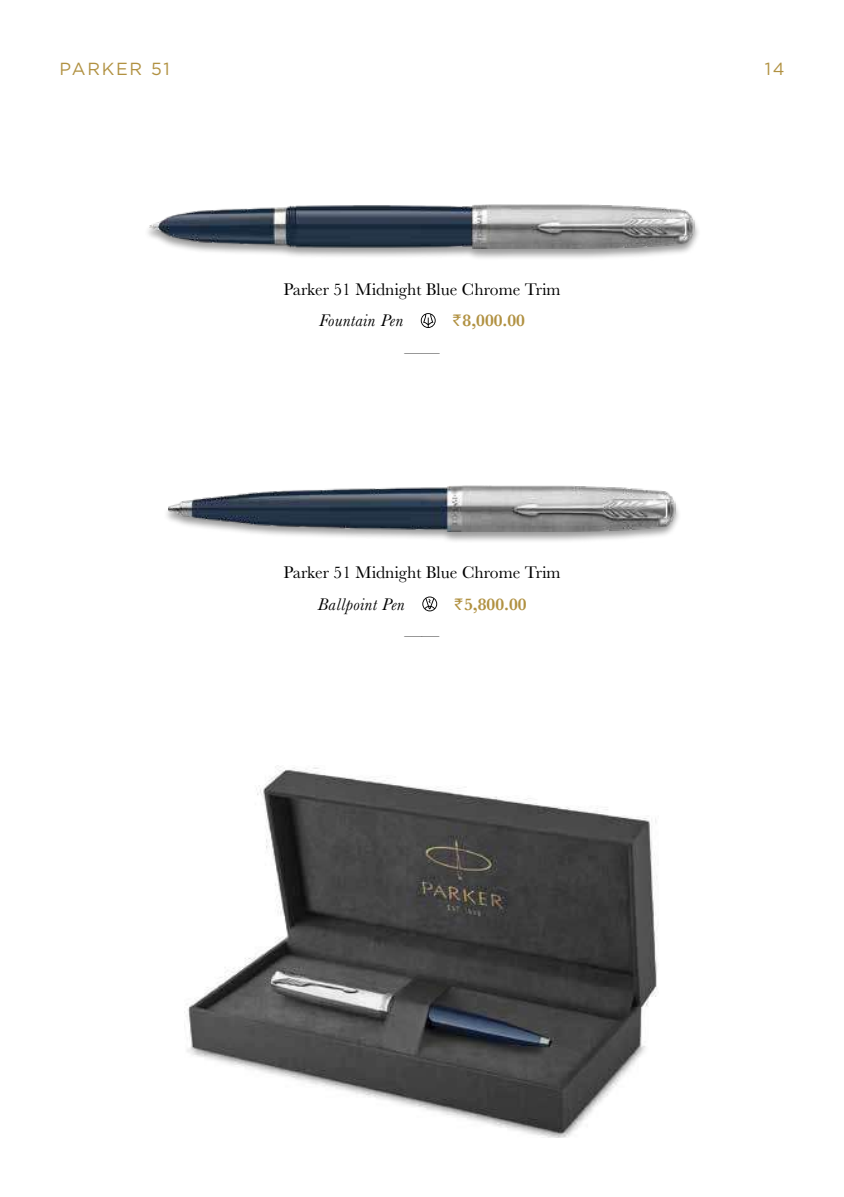
<style>
.page{position:relative;width:844px;height:1197px;background:#fff}
.page>*{position:absolute;margin:0;border:0;box-sizing:border-box;transform-origin:0 0}
.t1{font:17.5px "Baskerville MT Std";color:#000}
.t2{font:italic 17.5px "Baskerville MT Std";letter-spacing:.025em;color:#000}
.t3{font:600 17.5px "Baskerville";color:#b19141}
.t4{font:17.5px "Gotham";letter-spacing:.1em;color:#b19141}
.s1{font-family:"Rupee Foradian";font-weight:400;font-size:15.75px}
</style>
<div class="page">
<img style="left:186px;top:765px;width:471px;height:372px">
<div style="left:143px;top:204px;width:558px;height:57px;background:#000;opacity:.4"></div>
<img style="left:149px;top:204px;width:546px;height:45px">
<div style="left:162px;top:485px;width:519px;height:59px;background:#000;opacity:.4"></div>
<img style="left:169px;top:486px;width:506px;height:46px">
<svg style="left:421px;top:313px;width:14px;height:15px"></svg>
<svg style="left:422px;top:597px;width:15px;height:14px"></svg>
<p class="t4" style="left:60px;top:58px;width:112px">PARKER 51</p>
<p class="t4" style="left:764px;top:58px;width:21px">14</p>
<p class="t1" style="left:283px;top:279px;width:278px">Parker 51 Midnight Blue Chrome Trim</p>
<p class="t2" style="left:319px;top:310px;width:85px">Fountain Pen</p>
<p class="t3" style="left:453px;top:308px;width:73px"><span class="s1">`</span>8,000.00</p>
<p class="t1" style="left:404px;top:342px;width:36px">——</p>
<p class="t1" style="left:283px;top:562px;width:278px">Parker 51 Midnight Blue Chrome Trim</p>
<p class="t2" style="left:317px;top:594px;width:88px">Ballpoint Pen</p>
<p class="t3" style="left:455px;top:592px;width:73px"><span class="s1">`</span>5,800.00</p>
<p class="t1" style="left:404px;top:625px;width:36px">——</p>
</div>
